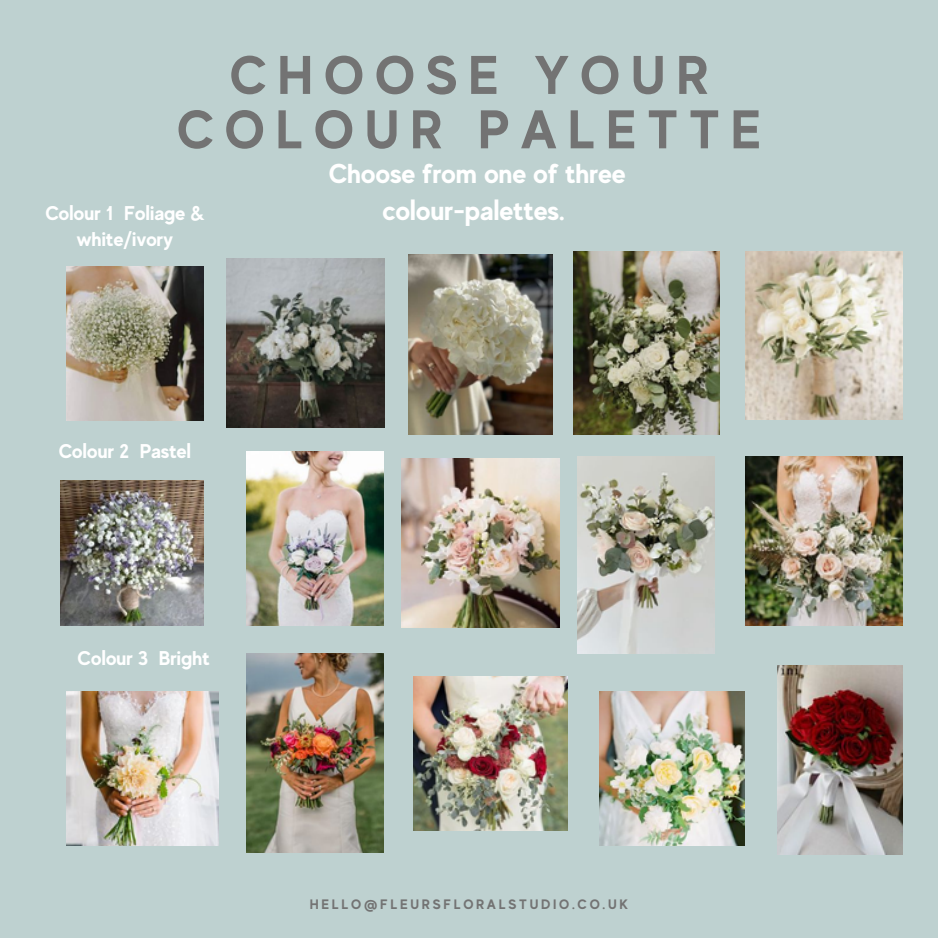
<style>
.page{position:relative;width:938px;height:938px;background:#fff}
.page>*{position:absolute;margin:0;border:0;box-sizing:border-box;transform-origin:0 0}
.t1{font:700 54.25px/54.5px "MADE Evolve Sans";letter-spacing:.2em;color:#737373;text-align:center}
.t2{font:700 27.25px/37.5px "MADE Evolve Sans";color:#fff;text-align:center}
.t3{font:700 19.75px/26.5px "MADE Evolve Sans";color:#fff;text-align:center}
.t4{font:700 13.75px "MADE Evolve Sans";letter-spacing:.2em;color:#737373}
</style>
<div class="page">
<div style="left:0;top:0;width:938px;height:937px;background:#bed1d0"></div>
<img style="left:67px;top:267px;width:137px;height:153px">
<img style="left:573px;top:251px;width:146px;height:184px">
<img style="left:578px;top:456px;width:137px;height:197px">
<img style="left:247px;top:451px;width:136px;height:174px">
<img style="left:247px;top:653px;width:136px;height:199px">
<img style="left:413px;top:676px;width:154px;height:154px">
<img style="left:600px;top:691px;width:144px;height:154px">
<img style="left:745px;top:456px;width:157px;height:169px">
<img style="left:745px;top:251px;width:157px;height:169px">
<img style="left:227px;top:258px;width:157px;height:169px">
<img style="left:777px;top:665px;width:125px;height:189px">
<img style="left:61px;top:480px;width:142px;height:145px">
<img style="left:401px;top:459px;width:158px;height:168px">
<img style="left:67px;top:691px;width:152px;height:154px">
<img style="left:408px;top:254px;width:144px;height:180px">
<p class="t1" style="left:177px;top:47px;width:585px">CHOOSE YOUR<br>COLOUR PALETTE</p>
<p class="t3" style="left:45px;top:200px;width:160px">Colour 1 Foliage &amp; white/ivory</p>
<p class="t3" style="left:59px;top:437px;width:134px">Colour 2 Pastel</p>
<p class="t3" style="left:78px;top:644px;width:134px">Colour 3 Bright</p>
<p class="t2" style="left:329px;top:154px;width:298px">Choose from one of three colour-palettes.</p>
<p class="t4" style="left:310px;top:895px;width:320px">HELLO@FLEURSFLORALSTUDIO.CO.UK</p>
</div>
